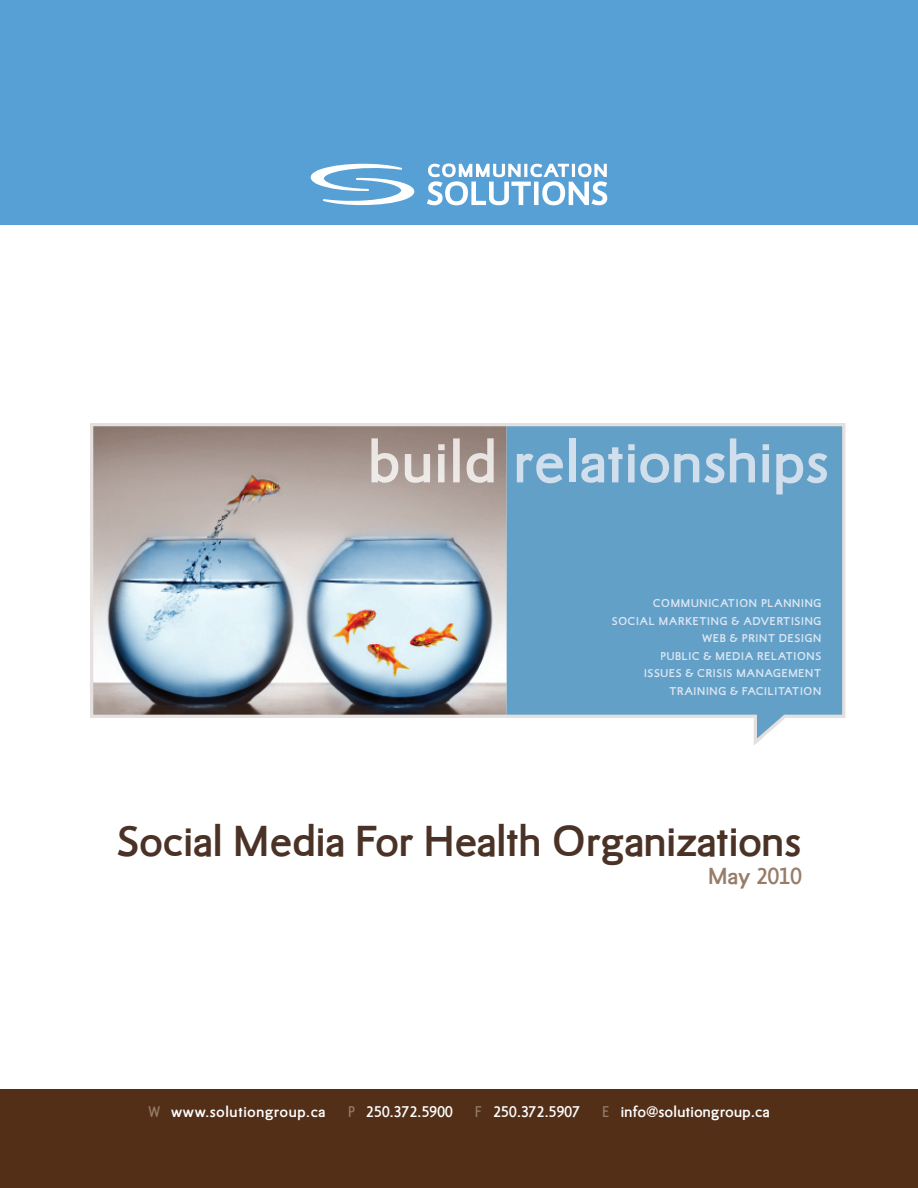
<style>
.page{position:relative;width:918px;height:1188px;background:#fff}
.page>*{position:absolute;margin:0;border:0;box-sizing:border-box;transform-origin:0 0}
.t1{font:600 57.9px "RTF Dokument";letter-spacing:.01em;color:#d1dfed}
.t2{font:600 42px "RTF Dokument";color:#4b3226}
.t3{font:600 22.5px "RTF Dokument";color:#977d69}
.t4{font:600 15px "RTF Dokument";letter-spacing:.02em;color:#fff}
.t5{font:600 15px "RTF Dokument Pro";letter-spacing:.04em;color:#fff}
.t6{font:600 10.95px/17.5px "RTF Dokument";letter-spacing:.05em;color:#dce7f2;text-align:right}
.s1{font-family:"RTF Dokument Cond Pro";font-weight:500;color:#977d69}
</style>
<div class="page">
<div style="left:0;top:1089px;width:918px;height:99px;background:#532f18"></div>
<div style="left:0;top:0;width:918px;height:225px;background:#56a0d5"></div>
<svg style="left:427px;top:164px;width:180px;height:41px"></svg>
<svg style="left:310px;top:164px;width:104px;height:41px"></svg>
<svg style="left:90px;top:423px;width:756px;height:322px;background:#98b0c1"></svg>
<div style="left:653px;top:599px;width:168px;height:8px;background:#63a0c8"></div>
<div style="left:612px;top:617px;width:209px;height:8px;background:#63a0c8"></div>
<div style="left:702px;top:634px;width:119px;height:8px;background:#63a0c8"></div>
<div style="left:661px;top:652px;width:160px;height:8px;background:#63a0c8"></div>
<div style="left:645px;top:669px;width:176px;height:8px;background:#63a0c8"></div>
<div style="left:670px;top:687px;width:151px;height:8px;background:#63a0c8"></div>
<h1 class="t1" style="left:514px;top:427px;width:316px">relationships</h1>
<p class="t6" style="left:612px;top:595px;width:211px">COMMUNICATION PLANNING<br>SOCIAL MARKETING &amp; ADVERTISING<br>WEB &amp; PRINT DESIGN<br>PUBLIC &amp; MEDIA RELATIONS<br>ISSUES &amp; CRISIS MANAGEMENT<br>TRAINING &amp; FACILITATION</p>
<h2 class="t2" style="left:117px;top:816px;width:686px">Social Media For Health Organizations</h2>
<h3 class="t3" style="left:708px;top:863px;width:95px">May 2010</h3>
<h3 class="t5" style="left:148px;top:1103px;width:179px"><span class="s1">W</span> www.solutiongroup.ca</h3>
<h3 class="t4" style="left:348px;top:1103px;width:106px"><span class="s1">P</span> 250.372.5900</h3>
<h3 class="t4" style="left:475px;top:1103px;width:106px"><span class="s1">F</span> 250.372.5907</h3>
<h3 class="t4" style="left:602px;top:1103px;width:169px"><span class="s1">E</span> info@solutiongroup.ca</h3>
</div>
